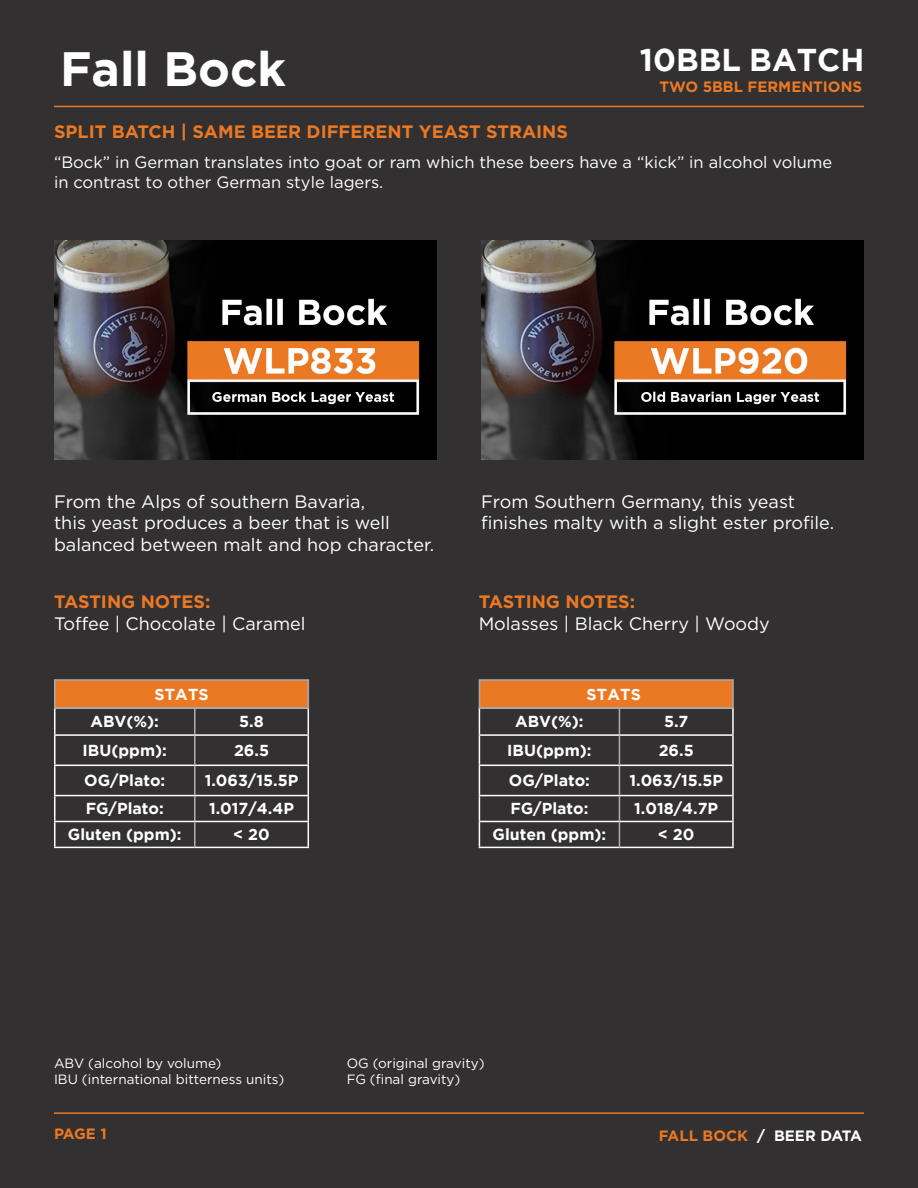
<style>
.page{position:relative;width:918px;height:1188px;background:#323031}
.page>*{position:absolute;margin:0;border:0;box-sizing:border-box;transform-origin:0 0}
.t1{font:700 48px "Gotham";color:#fff}
.t2{font:700 31.5px "Gotham";color:#fff}
.t3{font:18px/21.6px "Gotham";color:#fff}
.t4{font:700 18px "Gotham";color:#eb7923}
.t5{font:16.5px/19.8px "Gotham";color:#fff}
.t6{font:700 15.9px "Gotham";color:#fff}
.t7{font:700 15px "Gotham";color:#eb7923}
.t8{font:700 15px "Gotham";color:#fff}
.t9{font:13.5px "Gotham";color:#fff}
.s1{font-weight:700;color:#eb7923}
.s2{color:#eb7923}
</style>
<div class="page">
<img style="left:481px;top:241px;width:383px;height:219px">
<img style="left:54px;top:241px;width:383px;height:219px">
<hr style="left:54px;top:106px;width:810px;height:1px;background:#eb7923">
<hr style="left:54px;top:1112px;width:810px;height:2px;background:#eb7923">
<hr style="left:194px;top:709px;width:2px;height:25px;background:#a7a9ac">
<hr style="left:194px;top:736px;width:2px;height:29px;background:#a7a9ac">
<hr style="left:194px;top:766px;width:2px;height:29px;background:#a7a9ac">
<hr style="left:194px;top:796px;width:2px;height:25px;background:#a7a9ac">
<hr style="left:194px;top:822px;width:2px;height:25px;background:#a7a9ac">
<hr style="left:54px;top:709px;width:2px;height:25px;background:#fff">
<hr style="left:54px;top:734px;width:141px;height:2px;background:#fff">
<hr style="left:54px;top:736px;width:2px;height:29px;background:#fff">
<hr style="left:195px;top:734px;width:114px;height:2px;background:#fff">
<hr style="left:54px;top:765px;width:141px;height:1px;background:#fff">
<hr style="left:54px;top:766px;width:2px;height:29px;background:#fff">
<hr style="left:195px;top:765px;width:114px;height:1px;background:#fff">
<hr style="left:54px;top:795px;width:141px;height:1px;background:#fff">
<hr style="left:54px;top:796px;width:2px;height:25px;background:#fff">
<hr style="left:195px;top:795px;width:114px;height:1px;background:#fff">
<hr style="left:54px;top:821px;width:141px;height:1px;background:#fff">
<hr style="left:54px;top:822px;width:2px;height:25px;background:#fff">
<hr style="left:195px;top:821px;width:114px;height:1px;background:#fff">
<svg style="left:308px;top:709px;width:1px;height:138px"></svg>
<hr style="left:54px;top:847px;width:141px;height:1px;background:#fff">
<hr style="left:195px;top:847px;width:114px;height:1px;background:#fff">
<svg style="left:619px;top:709px;width:1px;height:138px"></svg>
<hr style="left:732px;top:709px;width:2px;height:25px;background:#fff">
<hr style="left:479px;top:734px;width:140px;height:2px;background:#fff">
<hr style="left:619px;top:734px;width:115px;height:2px;background:#fff">
<hr style="left:732px;top:736px;width:2px;height:29px;background:#fff">
<hr style="left:479px;top:765px;width:140px;height:1px;background:#fff">
<hr style="left:619px;top:765px;width:115px;height:1px;background:#fff">
<hr style="left:732px;top:766px;width:2px;height:29px;background:#fff">
<hr style="left:479px;top:795px;width:140px;height:1px;background:#fff">
<hr style="left:619px;top:795px;width:115px;height:1px;background:#fff">
<hr style="left:732px;top:796px;width:2px;height:25px;background:#fff">
<hr style="left:479px;top:821px;width:140px;height:1px;background:#fff">
<svg style="left:479px;top:709px;width:1px;height:138px"></svg>
<hr style="left:619px;top:821px;width:115px;height:1px;background:#fff">
<hr style="left:732px;top:822px;width:2px;height:25px;background:#fff">
<hr style="left:479px;top:847px;width:140px;height:1px;background:#fff">
<hr style="left:619px;top:847px;width:115px;height:1px;background:#fff">
<div style="left:54px;top:679px;width:255px;height:30px;background:#eb7923;border:2px solid #a7a9ac"></div>
<div style="left:479px;top:679px;width:255px;height:30px;background:#eb7923;border:2px solid #a7a9ac"></div>
<p class="t1" style="left:60px;top:41px;width:227px">Fall Bock</p>
<p class="t4" style="left:54px;top:120px;width:516px">SPLIT BATCH | SAME BEER DIFFERENT YEAST STRAINS</p>
<p class="t2" style="left:640px;top:42px;width:226px">10BBL BATCH</p>
<p class="t7" style="left:659px;top:77px;width:204px">TWO 5BBL FERMENTIONS</p>
<p class="t5" style="left:54px;top:152px;width:780px">“Bock” in German translates into goat or ram which these beers have a “kick” in alcohol volume in contrast to other German style lagers.</p>
<p class="t3" style="left:54px;top:490px;width:382px">From the Alps of southern Bavaria,<br>this yeast produces a beer that is well balanced between malt and hop character.</p>
<p class="t3" style="left:481px;top:490px;width:315px">From Southern Germany, this yeast</p>
<p class="t3" style="left:481px;top:512px;width:355px">finishes malty with a slight ester profile.</p>
<p class="t3" style="left:54px;top:591px;width:253px"><span class="s1">TASTING NOTES:<br></span>Toffee | Chocolate | Caramel</p>
<p class="t4" style="left:479px;top:590px;width:158px">TASTING NOTES:</p>
<p class="t3" style="left:479px;top:612px;width:293px">Molasses | Black Cherry | Woody</p>
<p class="t6" style="left:154px;top:685px;width:56px">STATS</p>
<p class="t6" style="left:587px;top:685px;width:56px">STATS</p>
<p class="t6" style="left:91px;top:712px;width:70px">ABV(%):</p>
<p class="t6" style="left:239px;top:712px;width:26px">5.8</p>
<p class="t6" style="left:83px;top:741px;width:86px">IBU(ppm):</p>
<p class="t6" style="left:234px;top:741px;width:36px">26.5</p>
<p class="t6" style="left:84px;top:771px;width:83px">OG/Plato:</p>
<p class="t6" style="left:205px;top:771px;width:95px">1.063/15.5P</p>
<p class="t6" style="left:86px;top:800px;width:80px">FG/Plato:</p>
<p class="t6" style="left:209px;top:800px;width:86px">1.017/4.4P</p>
<p class="t6" style="left:68px;top:825px;width:115px">Gluten (ppm):</p>
<p class="t6" style="left:233px;top:825px;width:38px">&lt; 20</p>
<p class="t6" style="left:515px;top:712px;width:70px">ABV(%):</p>
<p class="t6" style="left:664px;top:712px;width:26px">5.7</p>
<p class="t6" style="left:507px;top:741px;width:86px">IBU(ppm):</p>
<p class="t6" style="left:659px;top:741px;width:36px">26.5</p>
<p class="t6" style="left:509px;top:771px;width:83px">OG/Plato:</p>
<p class="t6" style="left:629px;top:771px;width:95px">1.063/15.5P</p>
<p class="t6" style="left:510px;top:800px;width:80px">FG/Plato:</p>
<p class="t6" style="left:634px;top:800px;width:85px">1.018/4.7P</p>
<p class="t6" style="left:493px;top:825px;width:115px">Gluten (ppm):</p>
<p class="t6" style="left:658px;top:825px;width:38px">&lt; 20</p>
<p class="t9" style="left:54px;top:1055px;width:169px">ABV (alcohol by volume)</p>
<p class="t9" style="left:54px;top:1071px;width:232px">IBU (international bitterness units)</p>
<p class="t9" style="left:347px;top:1055px;width:139px">OG (original gravity)</p>
<p class="t9" style="left:347px;top:1071px;width:115px">FG (final gravity)</p>
<p class="t7" style="left:54px;top:1123px;width:54px">PAGE 1</p>
<p class="t8" style="left:659px;top:1126px;width:205px"><span class="s2">FALL BOCK</span> / BEER DATA</p>
</div>
